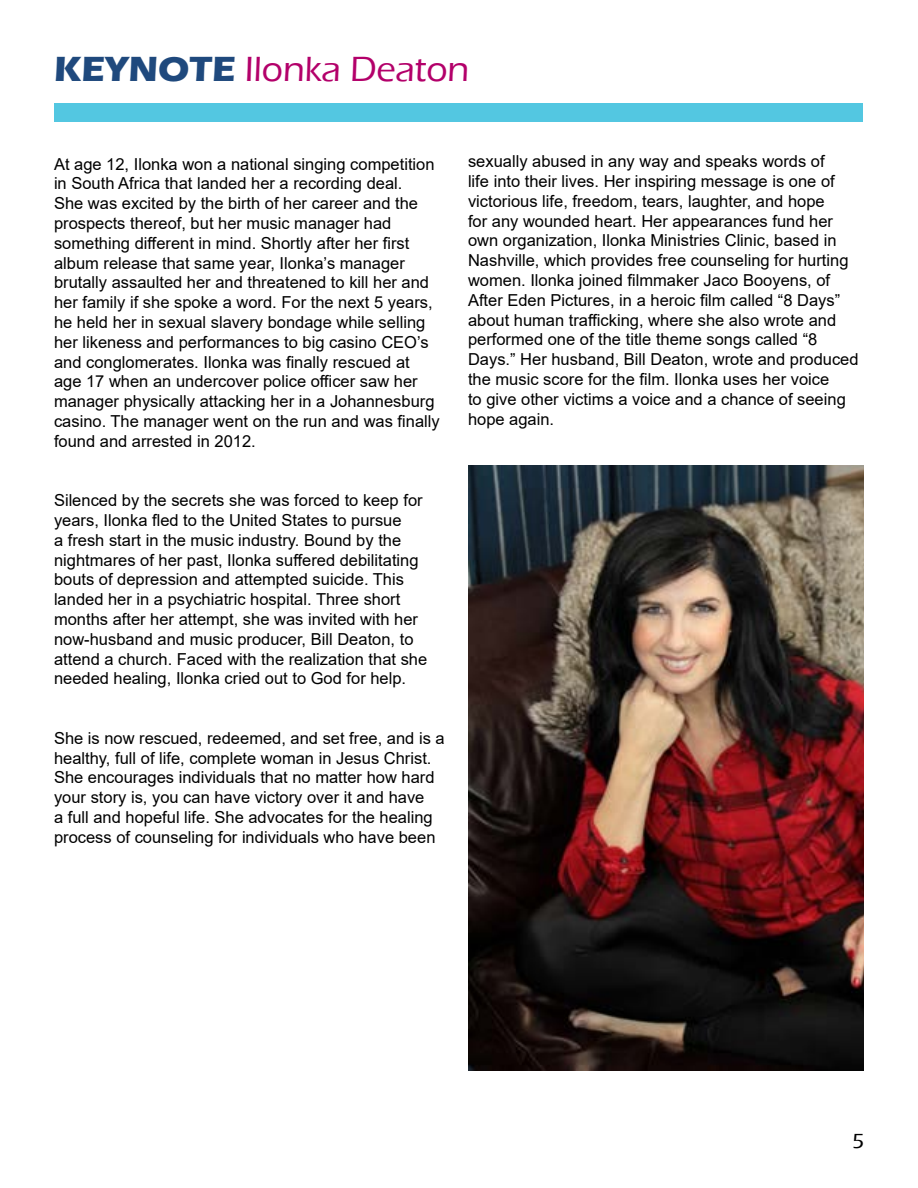
<style>
.page{position:relative;width:918px;height:1188px;background:#fff}
.page>*{position:absolute;margin:0;border:0;box-sizing:border-box;transform-origin:0 0}
.t1{font:500 36px "Eras ITC";color:#b3006a}
.t2{font:500 21px "Eras ITC";color:#000}
.t3{font:16.5px/19.8px "Arial";color:#000}
.s1{font-weight:700;color:#1f497d}
</style>
<div class="page">
<div style="left:54px;top:103px;width:808px;height:19px;background:#53c7e1"></div>
<img style="left:468px;top:466px;width:396px;height:604px">
<h1 class="t1" style="left:54px;top:49px;width:417px"><span class="s1">KEYNOTE</span> Ilonka Deaton</h1>
<p class="t3" style="left:54px;top:154px;width:387px">At age 12, Ilonka won a national singing competition in South Africa that landed her a recording deal.<br>She was excited by the birth of her career and the prospects thereof, but her music manager had something different in mind. Shortly after her first album release that same year, Ilonka’s manager brutally assaulted her and threatened to kill her and her family if she spoke a word. For the next 5 years, he held her in sexual slavery bondage while selling her likeness and performances to big casino CEO’s and conglomerates. Ilonka was finally rescued at age 17 when an undercover police officer saw her manager physically attacking her in a Johannesburg casino. The manager went on the run and was finally found and arrested in 2012.</p>
<p class="t3" style="left:54px;top:490px;width:375px">Silenced by the secrets she was forced to keep for years, Ilonka fled to the United States to pursue<br>a fresh start in the music industry. Bound by the nightmares of her past, Ilonka suffered debilitating bouts of depression and attempted suicide. This landed her in a psychiatric hospital. Three short months after her attempt, she was invited with her now-husband and music producer, Bill Deaton, to attend a church. Faced with the realization that she needed healing, Ilonka cried out to God for help.</p>
<p class="t3" style="left:54px;top:728px;width:392px">She is now rescued, redeemed, and set free, and is a healthy, full of life, complete woman in Jesus Christ.<br>She encourages individuals that no matter how hard your story is, you can have victory over it and have<br>a full and hopeful life. She advocates for the healing process of counseling for individuals who have been</p>
<p class="t3" style="left:468px;top:151px;width:392px">sexually abused in any way and speaks words of<br>life into their lives. Her inspiring message is one of victorious life, freedom, tears, laughter, and hope<br>for any wounded heart. Her appearances fund her own organization, Ilonka Ministries Clinic, based in Nashville, which provides free counseling for hurting women. Ilonka joined filmmaker Jaco Booyens, of After Eden Pictures, in a heroic film called “8 Days” about human trafficking, where she also wrote and performed one of the title theme songs called “8<br>Days.” Her husband, Bill Deaton, wrote and produced the music score for the film. Ilonka uses her voice<br>to give other victims a voice and a chance of seeing hope again.</p>
<p class="t2" style="left:852px;top:1130px;width:13px">5</p>
</div>
